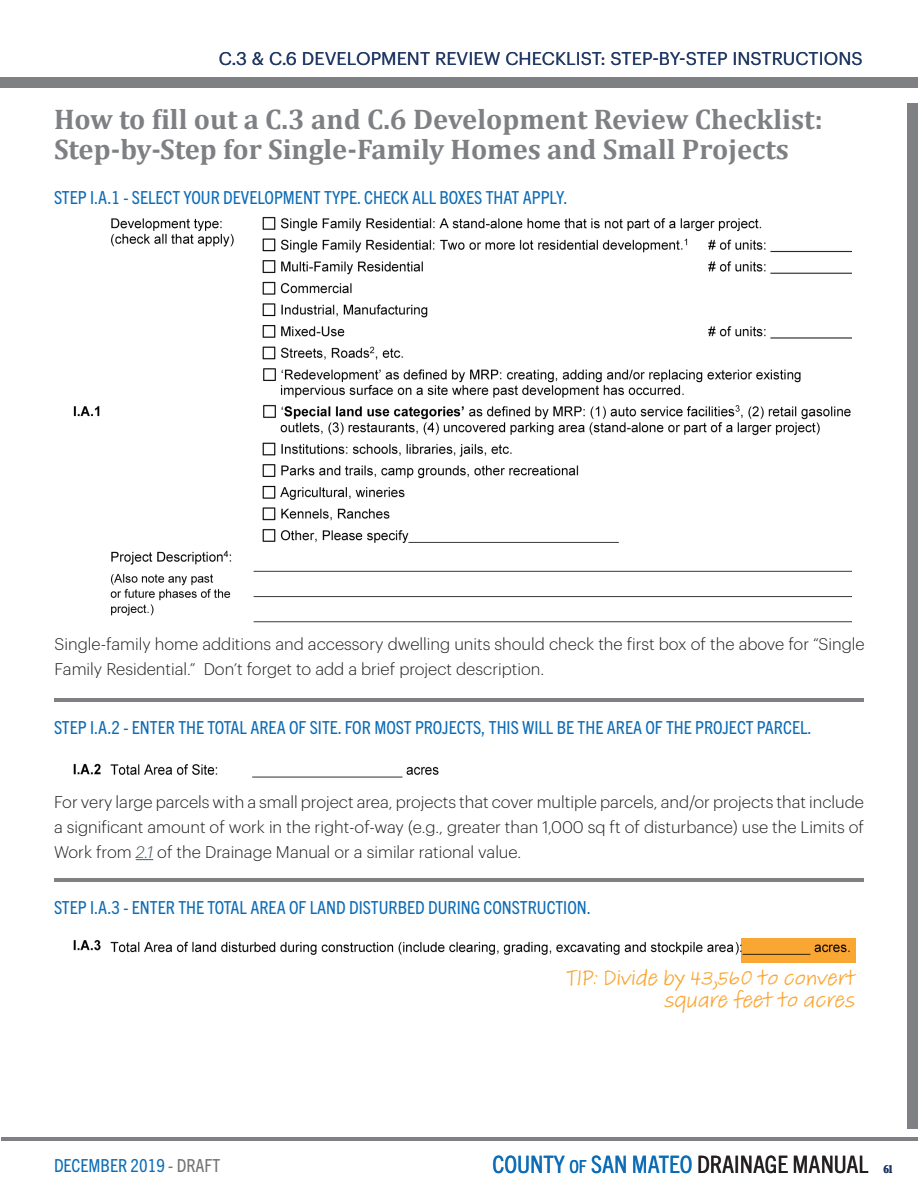
<style>
.page{position:relative;width:918px;height:1188px;background:#fff}
.page>*{position:absolute;margin:0;border:0;box-sizing:border-box;transform-origin:0 0}
.t1{font:700 28.5px/30px "Cambria";color:#7e8083}
.t2{font:condensed 24px "Trade Gothic Next LT Pro";color:#0d6cb6}
.t3{font:22.5px/22.5px "Adobe Handwriting Tiffany";color:#faa633;text-align:right}
.version-date-L-align{font:condensed 18px "Trade Gothic Next LT Pro";color:#0d6cb6}
.t4{font:18px "Graphik";letter-spacing:.005em;color:#1f3763}
.t5{font:300 16.5px/24.8px "Graphik";color:#231f20}
.s1{font-style:italic;color:#45555f}
.s2{color:#717275}
.s3{font-size:18px}
.s4{color:#231f20}
.s5{font-family:"Meno Display";font-weight:900;font-stretch:extra-condensed;font-size:11.25px;color:#1f3763}
</style>
<div class="page">
<hr style="left:54px;top:698px;width:810px;height:4px;background:#7e8083">
<img style="left:73px;top:216px;width:778px;height:407px">
<img style="left:73px;top:763px;width:366px;height:15px">
<div style="left:741px;top:938px;width:114px;height:25px;background:#faa633"></div>
<div style="left:907px;top:103px;width:11px;height:1026px;background:#7e8083"></div>
<hr style="left:1px;top:1137px;width:917px;height:4px;background:#7e8083">
<div style="left:0;top:77px;width:918px;height:10px;background:#7e8083"></div>
<svg style="left:136px;top:859px;width:17px;height:1px"></svg>
<hr style="left:54px;top:878px;width:810px;height:4px;background:#7e8083">
<img style="left:73px;top:940px;width:777px;height:15px">
<p class="t4" style="left:219px;top:45px;width:108px">C.3 &amp; C.6 DEVELOPMENT</p>
<p class="t4" style="left:435px;top:45px;width:23px">REVIEW</p>
<p class="t4" style="left:505px;top:45px;width:25px">CHECKLIST</p>
<p class="t4" style="left:601px;top:45px;width:108px">: STEP-BY-STEP</p>
<p class="t4" style="left:732px;top:45px;width:18px">INSTRUCTIONS</p>
<p class="t4" style="left:315px;top:45px;width:13px">EE</p>
<p class="t4" style="left:446px;top:45px;width:12px">E</p>
<p class="t4" style="left:738px;top:45px;width:13px">NST</p>
<p class="t1" style="left:54px;top:104px;width:770px">How to fill out a C.3 and C.6 Development Review Checklist:<br>Step-by-Step for Single-Family Homes and Small Projects</p>
<p class="version-date-L-align" style="left:54px;top:185px;width:515px">STEP I.A.1 - SELECT YOUR DEVELOPMENT TYPE. CHECK ALL BOXES THAT APPLY.</p>
<p class="t5" style="left:55px;top:631px;width:812px">Single-family home additions and accessory dwelling units should check the first box of the above for “Single<br>Family Residential.” Don’t forget to add a brief project description.</p>
<p class="version-date-L-align" style="left:54px;top:715px;width:759px">STEP I.A.2 - ENTER THE TOTAL AREA OF SITE. FOR MOST PROJECTS, THIS WILL BE THE AREA OF THE PROJECT PARCEL.</p>
<p class="t5" style="left:54px;top:789px;width:812px;text-align:justify">For very large parcels with a small project area, projects that cover multiple parcels, and/or projects that include a significant amount of work in the right-of-way (e.g., greater than 1,000 sq ft of disturbance) use the Limits of Work from <span class="s1">2.1</span> of the Drainage Manual or a similar rational value.</p>
<p class="version-date-L-align" style="left:54px;top:895px;width:539px">STEP I.A.3 - ENTER THE TOTAL AREA OF LAND DISTURBED DURING CONSTRUCTION.</p>
<p class="version-date-L-align" style="left:54px;top:1153px;width:20px">DECEM</p>
<p class="version-date-L-align" style="left:101px;top:1153px;width:121px">BER 2019 <span class="s2">- DRAFT</span></p>
<p class="t3" style="left:566px;top:966px;width:291px">TIP: Divide by 43,560 to convert square feet to acres</p>
<h2 class="t2" style="left:493px;top:1148px;width:401px">COUNTY <span class="s3">OF</span> SAN MATEO <span class="s4">DRAINAGE MANUAL</span> <span class="s5">61</span></h2>
</div>
